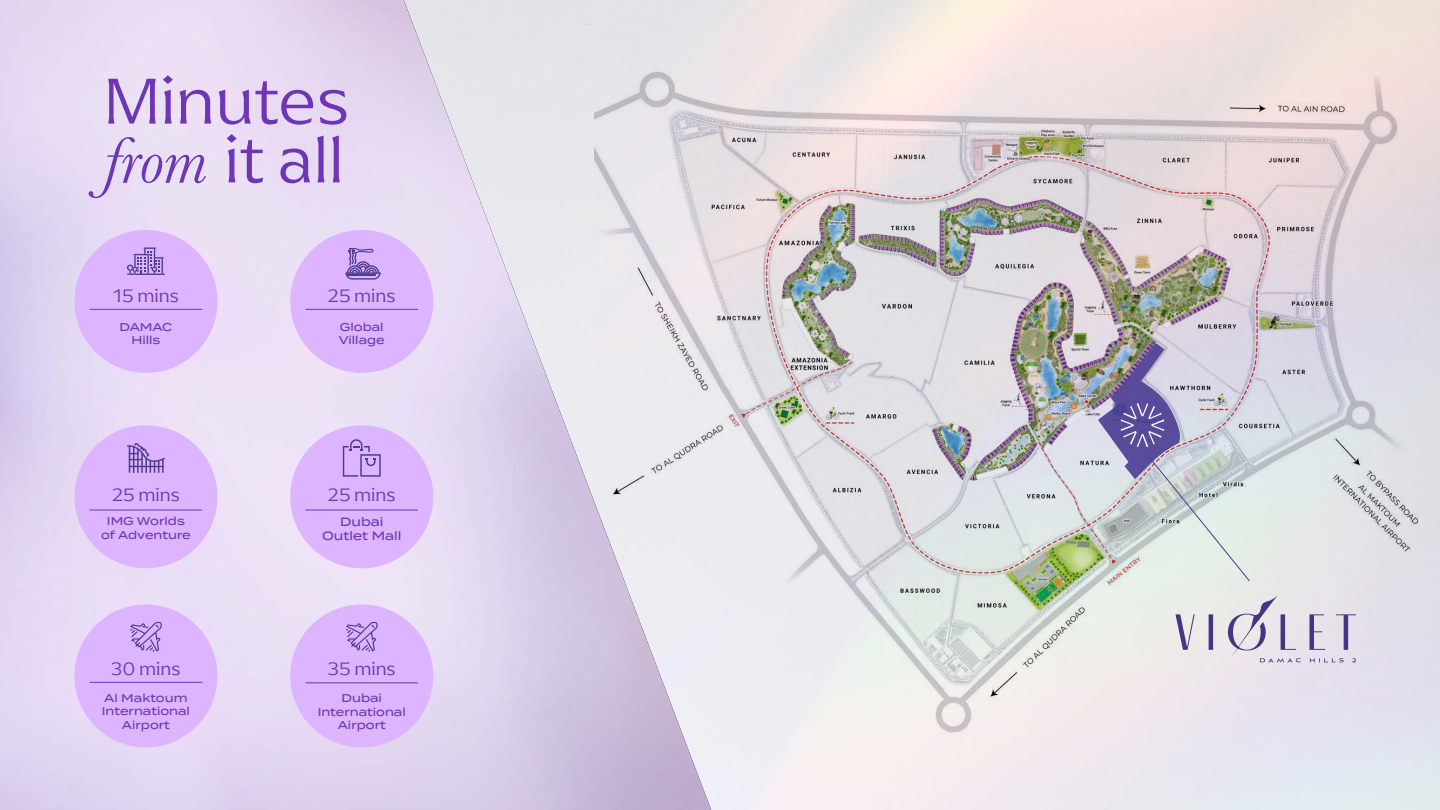
<style>
.page{position:relative;width:1440px;height:810px;background:#fff}
.page>*{position:absolute;margin:0;border:0;box-sizing:border-box;transform-origin:0 0}
.t1{font:300 67.5px/58.8px "Arpona";color:#6e36b6}
.t2{font:300 18.75px "Arpona";color:#6e36b6}
.t3{font:500 12px/14.4px "Termina";color:#6e36b6;text-align:center}
.t4{font:500 11.25px/13.5px "Termina";color:#6e36b6;text-align:center}
.s1{font-family:"Baskerville";font-weight:400;font-style:italic}
</style>
<div class="page">
<img style="left:711px;top:43px;width:729px;height:704px">
<img style="left:0;top:0;width:711px;height:810px">
<svg style="left:1175px;top:595px;width:181px;height:67px;background:#d5d1dd"></svg>
<img style="left:1098px;top:344px;width:153px;height:238px">
<div style="left:74px;top:230px;width:143px;height:143px;background:#ddb4ff;border-radius:50%"></div>
<div style="left:290px;top:230px;width:143px;height:143px;background:#ddb4ff;border-radius:50%"></div>
<div style="left:74px;top:425px;width:143px;height:143px;background:#ddb4ff;border-radius:50%"></div>
<div style="left:290px;top:425px;width:143px;height:143px;background:#ddb4ff;border-radius:50%"></div>
<div style="left:74px;top:604px;width:143px;height:143px;background:#ddb4ff;border-radius:50%"></div>
<div style="left:290px;top:604px;width:143px;height:143px;background:#ddb4ff;border-radius:50%"></div>
<hr style="left:90px;top:309px;width:112px;height:1px;background:#6e36b6">
<hr style="left:306px;top:309px;width:112px;height:1px;background:#6e36b6">
<hr style="left:90px;top:510px;width:112px;height:1px;background:#6e36b6">
<hr style="left:306px;top:510px;width:112px;height:1px;background:#6e36b6">
<hr style="left:90px;top:682px;width:112px;height:1px;background:#6e36b6">
<hr style="left:306px;top:683px;width:112px;height:1px;background:#6e36b6">
<svg style="left:127px;top:248px;width:38px;height:27px"></svg>
<svg style="left:127px;top:443px;width:38px;height:30px"></svg>
<svg style="left:130px;top:622px;width:32px;height:30px"></svg>
<svg style="left:346px;top:622px;width:32px;height:30px"></svg>
<svg style="left:343px;top:439px;width:38px;height:38px"></svg>
<svg style="left:345px;top:248px;width:36px;height:32px"></svg>
<h1 class="t1" style="left:104px;top:71px;width:247px">Minutes <span class="s1">from</span> it all</h1>
<h2 class="t2" style="left:113px;top:284px;width:67px">15 mins</h2>
<h2 class="t2" style="left:328px;top:284px;width:69px">25 mins</h2>
<p class="t4" style="left:120px;top:320px;width:54px">DAMAC<br>Hills</p>
<p class="t4" style="left:339px;top:320px;width:48px;text-align:left">Global<br>Village</p>
<h2 class="t2" style="left:112px;top:484px;width:69px">25 mins</h2>
<h2 class="t2" style="left:328px;top:484px;width:69px">25 mins</h2>
<p class="t4" style="left:101px;top:514px;width:91px">IMG Worlds of Adventure</p>
<p class="t3" style="left:322px;top:514px;width:81px">Dubai<br>Outlet Mall</p>
<h2 class="t2" style="left:111px;top:657px;width:71px">30 mins</h2>
<h2 class="t2" style="left:328px;top:657px;width:69px">35 mins</h2>
<p class="t4" style="left:102px;top:691px;width:90px">Al Maktoum<br>International<br>Airport</p>
<p class="t4" style="left:318px;top:691px;width:90px">Dubai<br>International<br>Airport</p>
</div>
